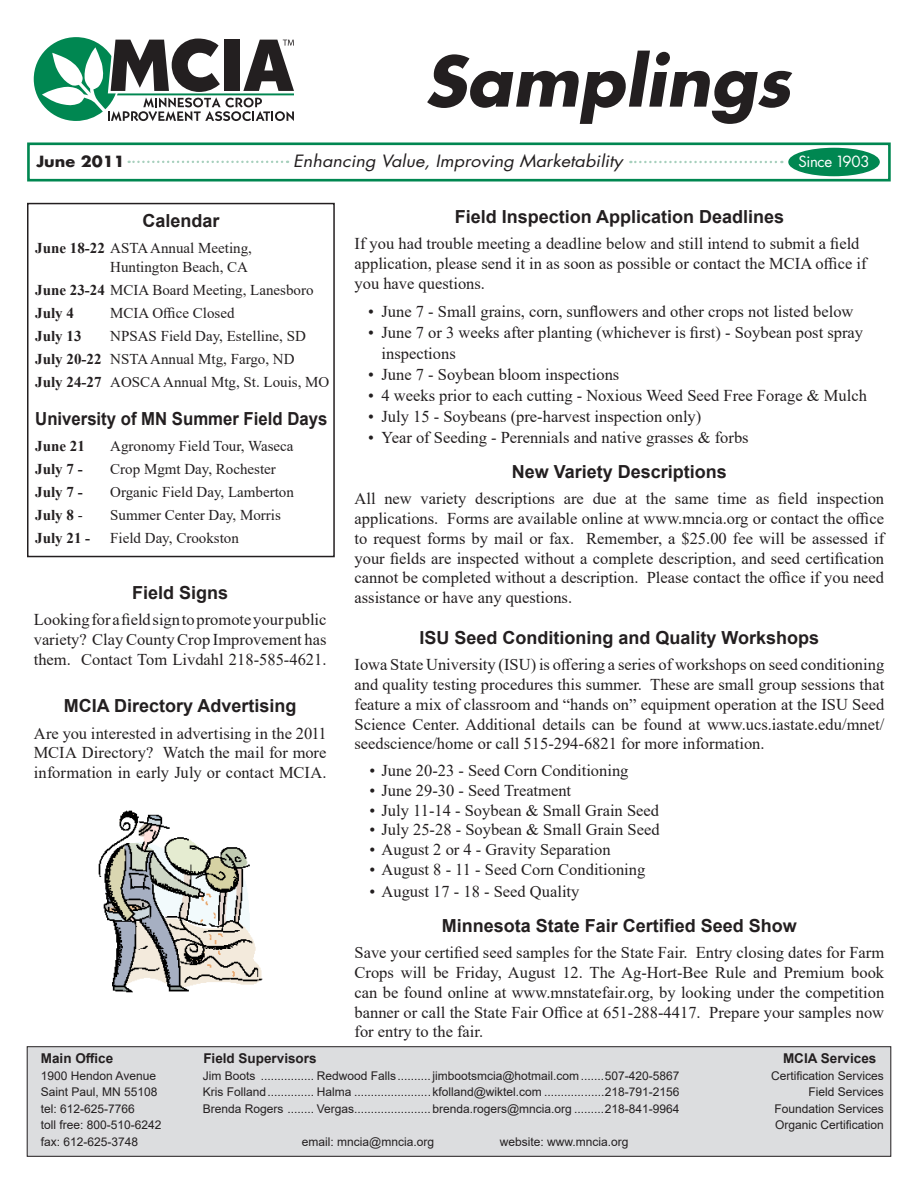
<style>
.page{position:relative;width:918px;height:1188px;background:#fff}
.page>*{position:absolute;margin:0;border:0;box-sizing:border-box;transform-origin:0 0}
.t1{font:italic 700 67.5px "Futura";color:#231f20}
.t2{font:700 18px "Arial";color:#231f20}
.t3{font:700 18px "Arial";color:#231f20;scale:.93 1}
.Paragraph{font:16.5px/19.8px "Times New Roman";color:#231f20;text-align:justify}
.t4{font:italic 16.5px "Futura";color:#231f20;scale:1.1 1}
.t5{font:15px/19.5px "Times New Roman";color:#231f20;text-align:right}
.t6{font:700 15px "Times New Roman";color:#231f20}
.t7{font:15px "Futura";letter-spacing:-.025em;color:#fff}
.t8{font:700 15px "Futura";color:#231f20;scale:1.07 1}
.t9{font:700 13.5px "Arial";color:#231f20}
.t10{font:12px "Arial";color:#231f20}
.s1{font-weight:700}
.s2{font-weight:400}
</style>
<div class="page">
<div style="left:27px;top:142px;width:864px;height:40px;border:3px solid #008751"></div>
<div style="left:27px;top:203px;width:308px;height:354px;border:2px solid #231f20"></div>
<div style="left:27px;top:1047px;width:864px;height:109px;background:#dcdddf"></div>
<svg style="left:34px;top:37px;width:260px;height:84px"></svg>
<svg style="left:129px;top:161px;width:159px;height:2px"></svg>
<div style="left:789px;top:148px;width:90px;height:28px;background:#008751;border-radius:50%"></div>
<div style="left:788px;top:148px;width:92px;height:28px;border:2px solid #008751;border-radius:50%"></div>
<svg style="left:630px;top:161px;width:152px;height:2px"></svg>
<img style="left:98px;top:810px;width:165px;height:183px">
<p class="t1" style="left:424px;top:34px;width:368px">Samplings</p>
<p class="t8" style="left:36px;top:151px;width:84px">June 2011</p>
<p class="t4" style="left:293px;top:150px;width:301px">Enhancing Value, Improving Marketability</p>
<p class="t7" style="left:798px;top:152px;width:73px">Since 1903</p>
<p class="t2" style="left:455px;top:204px;width:331px">Field Inspection Application Deadlines</p>
<p class="Paragraph" style="left:355px;top:233px;width:514px;text-align:left">If you had trouble meeting a deadline below and still intend to submit a field application, please send it in as soon as possible or contact the MCIA office if you have questions.</p>
<p class="Paragraph" style="left:368px;top:301px;width:487px">• June 7 - Small grains, corn, sunflowers and other crops not listed below</p>
<p class="Paragraph" style="left:382px;top:321px;width:483px;line-height:21px;text-indent:-14px">• June 7 or 3 weeks after planting (whichever is first) - Soybean post spray inspections</p>
<p class="Paragraph" style="left:368px;top:364px;width:253px">• June 7 - Soybean bloom inspections</p>
<p class="Paragraph" style="left:368px;top:385px;width:500px">• 4 weeks prior to each cutting - Noxious Weed Seed Free Forage &amp; Mulch</p>
<p class="Paragraph" style="left:368px;top:406px;width:335px">• July 15 - Soybeans (pre-harvest inspection only)</p>
<p class="Paragraph" style="left:368px;top:427px;width:382px">• Year of Seeding - Perennials and native grasses &amp; forbs</p>
<p class="t2" style="left:512px;top:459px;width:217px">New Variety Descriptions</p>
<p class="Paragraph" style="left:355px;top:488px;width:531px">All new variety descriptions are due at the same time as field inspection applications. Forms are available online at www.mncia.org or contact the office to request forms by mail or fax. Remember, a $25.00 fee will be assessed if your fields are inspected without a complete description, and seed certification cannot be completed without a description. Please contact the office if you need assistance or have any questions.</p>
<p class="t2" style="left:420px;top:625px;width:401px">ISU Seed Conditioning and Quality Workshops</p>
<p class="Paragraph" style="left:355px;top:654px;width:531px">Iowa State University (ISU) is offering a series of workshops on seed conditioning and quality testing procedures this summer. These are small group sessions that feature a mix of classroom and “hands on” equipment operation at the ISU Seed Science Center. Additional details can be found at www.ucs.iastate.edu/mnet/ seedscience/home or call 515-294-6821 for more information.</p>
<p class="Paragraph" style="left:370px;top:760px;width:261px">• June 20-23 - Seed Corn Conditioning</p>
<p class="Paragraph" style="left:370px;top:780px;width:203px">• June 29-30 - Seed Treatment</p>
<p class="Paragraph" style="left:370px;top:800px;width:291px">• July 11-14 - Soybean &amp; Small Grain Seed</p>
<p class="Paragraph" style="left:370px;top:819px;width:292px">• July 25-28 - Soybean &amp; Small Grain Seed</p>
<p class="Paragraph" style="left:370px;top:839px;width:243px">• August 2 or 4 - Gravity Separation</p>
<p class="Paragraph" style="left:370px;top:859px;width:277px">• August 8 - 11 - Seed Corn Conditioning</p>
<p class="Paragraph" style="left:370px;top:881px;width:211px">• August 17 - 18 - Seed Quality</p>
<p class="t2" style="left:442px;top:913px;width:357px">Minnesota State Fair Certified Seed Show</p>
<p class="Paragraph" style="left:355px;top:942px;width:531px">Save your certified seed samples for the State Fair. Entry closing dates for Farm Crops will be Friday, August 12. The Ag-Hort-Bee Rule and Premium book can be found online at www.mnstatefair.org, by looking under the competition banner or call the State Fair Office at 651-288-4417. Prepare your samples now for entry to the fair.</p>
<p class="t2" style="left:142px;top:208px;width:79px">Calendar</p>
<p class="t5" style="left:35px;top:238px;width:218px"><span class="s1">June 18-22</span> ASTA Annual Meeting,<br>Huntington Beach, CA</p>
<p class="t5" style="left:35px;top:280px;width:280px"><span class="s1">June 23-24</span> MCIA Board Meeting, Lanesboro</p>
<p class="t6" style="left:35px;top:303px;width:40px">July 4</p>
<p class="t5" style="left:110px;top:303px;width:126px">MCIA Office Closed</p>
<p class="t6" style="left:35px;top:326px;width:48px">July 13</p>
<p class="t5" style="left:110px;top:326px;width:197px">NPSAS Field Day, Estelline, SD</p>
<p class="t5" style="left:35px;top:349px;width:261px"><span class="s1">July 20-22</span> NSTA Annual Mtg, Fargo, ND</p>
<p class="t5" style="left:35px;top:372px;width:296px"><span class="s1">July 24-27</span> AOSCA Annual Mtg, St. Louis, MO</p>
<p class="t3" style="left:35px;top:406px;width:316px">University of MN Summer Field Days</p>
<p class="t6" style="left:35px;top:435px;width:51px">June 21</p>
<p class="t5" style="left:110px;top:436px;width:185px">Agronomy Field Tour, Waseca</p>
<p class="t6" style="left:35px;top:458px;width:49px">July 7 -</p>
<p class="t5" style="left:110px;top:459px;width:167px">Crop Mgmt Day, Rochester</p>
<p class="t6" style="left:35px;top:481px;width:49px">July 7 -</p>
<p class="t5" style="left:110px;top:482px;width:185px">Organic Field Day, Lamberton</p>
<p class="t6" style="left:35px;top:504px;width:49px">July 8 <span class="s2">-</span></p>
<p class="t5" style="left:110px;top:505px;width:172px">Summer Center Day, Morris</p>
<p class="t6" style="left:35px;top:527px;width:57px">July 21 -</p>
<p class="t5" style="left:110px;top:528px;width:130px">Field Day, Crookston</p>
<p class="t2" style="left:132px;top:580px;width:98px">Field Signs</p>
<p class="Paragraph" style="left:34px;top:609px;width:294px">Lookingforafieldsigntopromoteyourpublic variety? Clay County Crop Improvement has them. Contact Tom Livdahl 218-585-4621.</p>
<p class="t2" style="left:64px;top:693px;width:234px">MCIA Directory Advertising</p>
<p class="Paragraph" style="left:34px;top:723px;width:294px">Are you interested in advertising in the 2011<br>MCIA Directory? Watch the mail for more information in early July or contact MCIA.</p>
<p class="t9" style="left:41px;top:1049px;width:74px">Main Office</p>
<p class="t9" style="left:203px;top:1049px;width:115px">Field Supervisors</p>
<p class="t9" style="left:783px;top:1049px;width:95px">MCIA Services</p>
<p class="t10" style="left:41px;top:1067px;width:117px">1900 Hendon Avenue</p>
<p class="t10" style="left:203px;top:1067px;width:478px">Jim Boots ................ Redwood Falls..........jimbootsmcia@hotmail.com .......507-420-5867</p>
<p class="t10" style="left:771px;top:1067px;width:114px">Certification Services</p>
<p class="t10" style="left:41px;top:1084px;width:118px">Saint Paul, MN 55108</p>
<p class="t10" style="left:203px;top:1084px;width:478px">Kris Folland.............. Halma .......................kfolland@wiktel.com ..................218-791-2156</p>
<p class="t10" style="left:809px;top:1084px;width:77px">Field Services</p>
<p class="t10" style="left:41px;top:1100px;width:96px">tel: 612-625-7766</p>
<p class="t10" style="left:203px;top:1100px;width:478px">Brenda Rogers ........ Vergas.......................brenda.rogers@mncia.org .........218-841-9964</p>
<p class="t10" style="left:774px;top:1100px;width:111px">Foundation Services</p>
<p class="t10" style="left:41px;top:1117px;width:122px">toll free: 800-510-6242</p>
<p class="t10" style="left:775px;top:1117px;width:110px">Organic Certification</p>
<p class="t10" style="left:41px;top:1133px;width:99px">fax: 612-625-3748</p>
<p class="t10" style="left:302px;top:1133px;width:134px">email: mncia@mncia.org</p>
<p class="t10" style="left:500px;top:1133px;width:130px">website: www.mncia.org</p>
</div>
